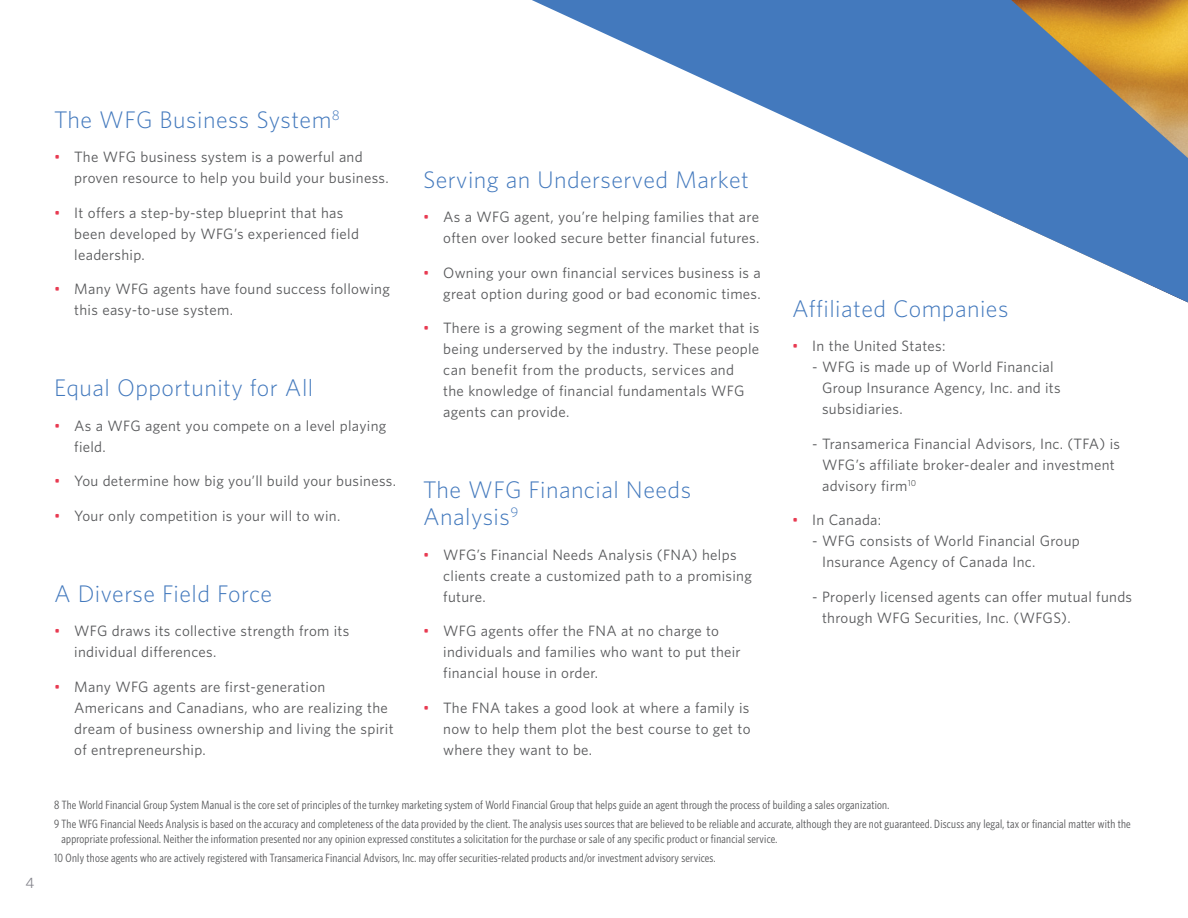
<style>
.page{position:relative;width:1188px;height:918px;background:#fff}
.page>*{position:absolute;margin:0;border:0;box-sizing:border-box;transform-origin:0 0}
.t1{font:300 24px/27px "Whitney";letter-spacing:.02em;color:#4379bd}
.t2{font:15px/21px "Whitney";letter-spacing:.02em;color:#57585a}
.t3{font:15px "Whitney";color:#84848c}
.t4{font:12px/19px "Whitney Condensed";letter-spacing:.02em;color:#57585a}
.s1{color:#e83a51}
</style>
<div class="page">
<svg style="left:532px;top:0;width:656px;height:302px"></svg>
<p class="t3" style="left:26px;top:872px;width:10px">4</p>
<h1 class="t1" style="left:54px;top:105px;width:287px">The WFG Business System<sup>8</sup></h1>
<p class="t2" style="left:74px;top:146px;width:316px;text-indent:-20px"><span class="s1">•</span> The WFG business system is a powerful and proven resource to help you build your business.</p>
<p class="t2" style="left:74px;top:201px;width:286px;text-indent:-20px"><span class="s1">•</span> It offers a step-by-step blueprint that has been developed by WFG’s experienced field leadership.</p>
<p class="t2" style="left:74px;top:278px;width:317px;text-indent:-20px"><span class="s1">•</span> Many WFG agents have found success following this easy-to-use system.</p>
<h1 class="t1" style="left:54px;top:373px;width:261px">Equal Opportunity for All</h1>
<p class="t2" style="left:74px;top:414px;width:314px;text-indent:-20px"><span class="s1">•</span> As a WFG agent you compete on a level playing field.</p>
<p class="t2" style="left:54px;top:470px;width:344px"><span class="s1">•</span> You determine how big you’ll build your business.</p>
<p class="t2" style="left:54px;top:504px;width:288px"><span class="s1">•</span> Your only competition is your will to win.</p>
<h1 class="t1" style="left:54px;top:579px;width:220px">A Diverse Field Force</h1>
<p class="t2" style="left:74px;top:620px;width:277px;text-indent:-20px"><span class="s1">•</span> WFG draws its collective strength from its individual differences.</p>
<p class="t2" style="left:74px;top:675px;width:321px;text-indent:-20px"><span class="s1">•</span> Many WFG agents are first-generation Americans and Canadians, who are realizing the dream of business ownership and living the spirit of entrepreneurship.</p>
<h1 class="t1" style="left:423px;top:165px;width:327px">Serving an Underserved Market</h1>
<p class="t2" style="left:423px;top:206px;width:338px;text-align:right"><span class="s1">•</span> As a WFG agent, you’re helping families that are often over looked secure better financial futures.</p>
<p class="t2" style="left:423px;top:261px;width:339px;text-align:right"><span class="s1">•</span> Owning your own financial services business is a great option during good or bad economic times.</p>
<p class="t2" style="left:443px;top:317px;width:318px;text-indent:-20px"><span class="s1">•</span> There is a growing segment of the market that is being underserved by the industry. These people can benefit from the products, services and<br>the knowledge of financial fundamentals WFG agents can provide.</p>
<h1 class="t1" style="left:423px;top:475px;width:270px">The WFG Financial Needs<br>Analysis<sup>9</sup></h1>
<p class="t2" style="left:443px;top:543px;width:310px;text-indent:-20px"><span class="s1">•</span> WFG’s Financial Needs Analysis (FNA) helps clients create a customized path to a promising future.</p>
<p class="t2" style="left:443px;top:620px;width:299px;text-indent:-20px"><span class="s1">•</span> WFG agents offer the FNA at no charge to individuals and families who want to put their financial house in order.</p>
<p class="t2" style="left:443px;top:696px;width:309px;text-align:justify;text-indent:-20px"><span class="s1">•</span> The FNA takes a good look at where a family is now to help them plot the best course to get to where they want to be.</p>
<h1 class="t1" style="left:792px;top:294px;width:218px">Affiliated Companies</h1>
<p class="t2" style="left:792px;top:335px;width:155px"><span class="s1">•</span> In the United States:</p>
<p class="t2" style="left:822px;top:356px;width:240px;text-indent:-10px">- WFG is made up of World Financial<br>Group Insurance Agency, Inc. and its subsidiaries.</p>
<p class="t2" style="left:822px;top:432px;width:300px;text-indent:-10px">- Transamerica Financial Advisors, Inc. (TFA) is<br>WFG’s affiliate broker-dealer and investment advisory firm<sup>10</sup></p>
<p class="t2" style="left:792px;top:509px;width:91px"><span class="s1">•</span> In Canada:</p>
<p class="t2" style="left:822px;top:530px;width:259px;text-indent:-10px">- WFG consists of World Financial Group<br>Insurance Agency of Canada Inc.</p>
<p class="t2" style="left:822px;top:585px;width:312px;text-indent:-10px">- Properly licensed agents can offer mutual funds through WFG Securities, Inc. (WFGS).</p>
<p class="t4" style="left:54px;top:795px;width:1078px">8 The World Financial Group System Manual is the core set of principles of the turnkey marketing system of World Financial Group that helps guide an agent through the process of building a sales organization.<br>9 The WFG Financial Needs Analysis is based on the accuracy and completeness of the data provided by the client. The analysis uses sources that are believed to be reliable and accurate, although they are not guaranteed. Discuss any legal, tax or financial matter with the</p>
<p class="t4" style="left:54px;top:829px;width:725px;text-indent:8px">appropriate professional. Neither the information presented nor any opinion expressed constitutes a solicitation for the purchase or sale of any specific product or financial service.<br>10 Only those agents who are actively registered with Transamerica Financial Advisors, Inc. may offer securities-related products and/or investment advisory services.</p>
</div>
